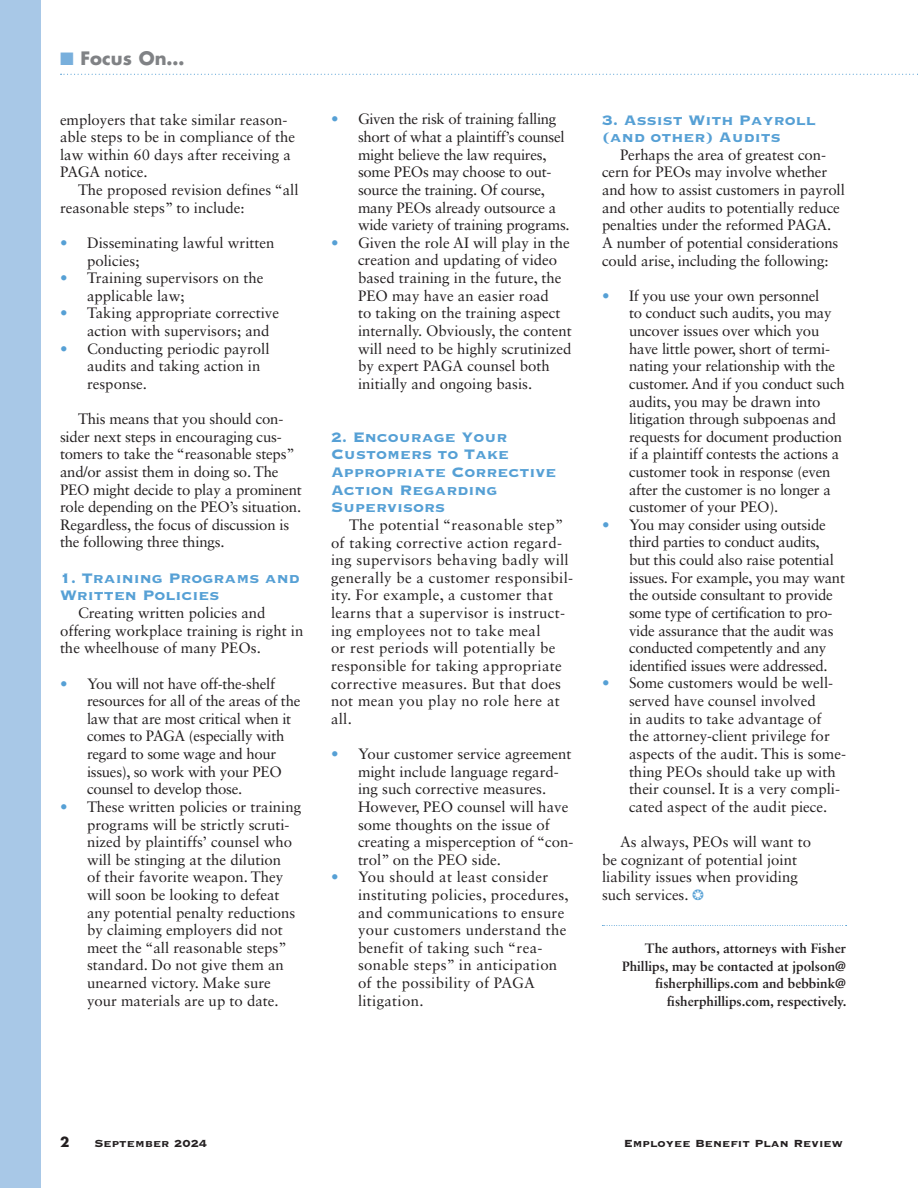
<style>
.page{position:relative;width:918px;height:1188px;background:#fff}
.page>*{position:absolute;margin:0;border:0;box-sizing:border-box;transform-origin:0 0}
.t1{font:18px/17.5px "Copperplate Gothic Std 33 BC";color:#56a0d5}
.t2{font:700 18px "Futura Std";color:#808285}
.t3{font:15px/17.5px "Sabon LT Std";color:#231f20}
.t4{font:15px/17.5px "Sabon LT Std";letter-spacing:-.02em;color:#231f20}
.t5{font:15px/17.7px "Sabon LT Std";letter-spacing:.02em;color:#231f20}
.t6{font:700 13.5px/17.7px "Sabon LT Std";color:#231f20;text-align:right}
.t7{font:13.5px "Copperplate Gothic Std 33 BC";color:#231f20}
.t8{font:700 13.5px "Futura Std";color:#231f20}
.s1{color:#78afdc}
.s2{color:#56a0d5}
</style>
<div class="page">
<svg style="left:61px;top:74px;width:857px;height:1px"></svg>
<div style="left:0;top:0;width:41px;height:1188px;background:#a8c8e7"></div>
<svg style="left:602px;top:925px;width:245px;height:1px"></svg>
<p class="t2" style="left:60px;top:46px;width:126px"><span class="s1">■</span> Focus On…</p>
<p class="t3" style="left:60px;top:110px;width:237px">employers that take similar reason&shy;able steps to be in compliance of the law within 60 days after receiving a<br>PAGA notice.</p>
<p class="t3" style="left:60px;top:181px;width:240px;text-indent:18px">The proposed revision defines “all reasonable steps” to include:</p>
<p class="t3" style="left:87px;top:234px;width:189px;text-indent:-27px"><span class="s2">•</span> Disseminating lawful written policies;</p>
<p class="t3" style="left:87px;top:269px;width:178px;text-indent:-27px"><span class="s2">•</span> Training supervisors on the applicable law;</p>
<p class="t3" style="left:87px;top:304px;width:194px;text-indent:-27px"><span class="s2">•</span> Taking appropriate corrective action with supervisors; and</p>
<p class="t3" style="left:87px;top:339px;width:184px;text-indent:-27px"><span class="s2">•</span> Conducting periodic payroll audits and taking action in response.</p>
<p class="t3" style="left:60px;top:410px;width:243px;text-indent:18px">This means that you should con&shy;sider next steps in encouraging cus&shy;tomers to take the “reasonable steps” and/or assist them in doing so. The PEO might decide to play a prominent role depending on the PEO’s situation.<br>Regardless, the focus of discussion is the following three things.</p>
<p class="t1" style="left:60px;top:569px;width:241px">1. Training Programs and<br>Written Policies</p>
<p class="t3" style="left:60px;top:604px;width:245px;text-indent:18px">Creating written policies and offering workplace training is right in the wheelhouse of many PEOs.</p>
<p class="t4" style="left:87px;top:674px;width:215px;text-indent:-27px"><span class="s2">•</span> You will not have off-the-shelf resources for all of the areas of the law that are most critical when it comes to PAGA (especially with regard to some wage and hour issues), so work with your PEO counsel to develop those.</p>
<p class="t3" style="left:87px;top:798px;width:216px;text-indent:-27px"><span class="s2">•</span> These written policies or training programs will be strictly scruti&shy;nized by plaintiffs’ counsel who will be stinging at the dilution<br>of their favorite weapon. They will soon be looking to defeat any potential penalty reductions by claiming employers did not meet the “all reasonable steps” standard. Do not give them an unearned victory. Make sure your materials are up to date.</p>
<p class="t4" style="left:358px;top:110px;width:213px;text-indent:-27px"><span class="s2">•</span> Given the risk of training falling short of what a plaintiff’s counsel might believe the law requires, some PEOs may choose to out&shy;source the training. Of course, many PEOs already outsource a wide variety of training programs.</p>
<p class="t3" style="left:358px;top:234px;width:215px;text-indent:-27px"><span class="s2">•</span> Given the role AI will play in the creation and updating of video based training in the future, the<br>PEO may have an easier road<br>to taking on the training aspect internally. Obviously, the content will need to be highly scrutinized by expert PAGA counsel both initially and ongoing basis.</p>
<p class="t1" style="left:331px;top:428px;width:227px">2. Encourage Your<br>Customers to Take<br>Appropriate Corrective<br>Action Regarding<br>Supervisors</p>
<p class="t5" style="left:331px;top:516px;width:244px;text-indent:18px">The potential “reasonable step” of taking corrective action regard&shy;ing supervisors behaving badly will generally be a customer responsibil&shy;ity. For example, a customer that learns that a supervisor is instruct&shy;ing employees not to take meal<br>or rest periods will potentially be responsible for taking appropriate corrective measures. But that does not mean you play no role here at all.</p>
<p class="t3" style="left:358px;top:745px;width:217px;text-indent:-27px"><span class="s2">•</span> Your customer service agreement might include language regard&shy;ing such corrective measures.<br>However, PEO counsel will have some thoughts on the issue of creating a misperception of “con&shy;trol” on the PEO side.</p>
<p class="t5" style="left:358px;top:868px;width:212px;text-indent:-27px"><span class="s2">•</span> You should at least consider instituting policies, procedures, and communications to ensure your customers understand the benefit of taking such “rea&shy;sonable steps” in anticipation of the possibility of PAGA litigation.</p>
<p class="t1" style="left:602px;top:111px;width:216px">3. Assist With Payroll (and other) Audits</p>
<p class="t3" style="left:602px;top:146px;width:244px;text-indent:18px">Perhaps the area of greatest con&shy;cern for PEOs may involve whether and how to assist customers in payroll and other audits to potentially reduce penalties under the reformed PAGA.<br>A number of potential considerations could arise, including the following:</p>
<p class="t3" style="left:629px;top:287px;width:217px;text-indent:-27px"><span class="s2">•</span> If you use your own personnel<br>to conduct such audits, you may uncover issues over which you have little power, short of termi&shy;nating your relationship with the customer. And if you conduct such audits, you may be drawn into litigation through subpoenas and requests for document production if a plaintiff contests the actions a customer took in response (even after the customer is no longer a customer of your PEO).</p>
<p class="t4" style="left:629px;top:516px;width:217px;text-indent:-27px"><span class="s2">•</span> You may consider using outside third parties to conduct audits,<br>but this could also raise potential issues. For example, you may want the outside consultant to provide some type of certification to pro&shy;vide assurance that the audit was conducted competently and any identified issues were addressed.</p>
<p class="t3" style="left:629px;top:674px;width:219px;text-indent:-27px"><span class="s2">•</span> Some customers would be well&shy;served have counsel involved<br>in audits to take advantage of<br>the attorney-client privilege for aspects of the audit. This is some&shy;thing PEOs should take up with their counsel. It is a very compli&shy;cated aspect of the audit piece.</p>
<p class="t3" style="left:602px;top:833px;width:211px;text-indent:18px">As always, PEOs will want to be cognizant of potential joint liability issues when providing such services. <span class="s2">❂</span></p>
<p class="t6" style="left:622px;top:939px;width:226px">The authors, attorneys with Fisher Phillips, may be contacted at jpolson@ fisherphillips.com and bebbink@ fisherphillips.com, respectively.</p>
<p class="t8" style="left:60px;top:1133px;width:11px">2</p>
<p class="t7" style="left:94px;top:1136px;width:114px">September 2024</p>
<p class="t7" style="left:624px;top:1136px;width:221px">Employee Benefit Plan Review</p>
</div>
